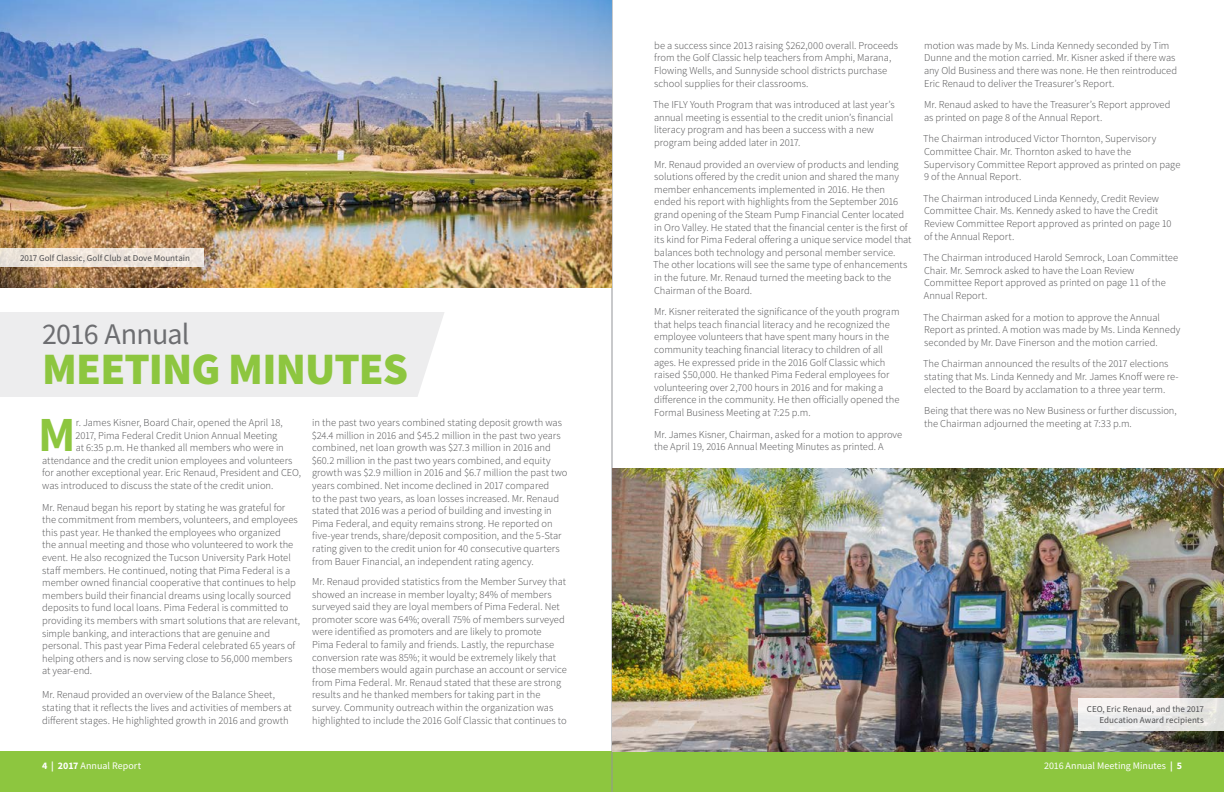
<style>
.page{position:relative;width:1224px;height:792px;background:#fff}
.page>*{position:absolute;margin:0;border:0;box-sizing:border-box;transform-origin:0 0}
.t1{font:700 49.2px "Source Sans Pro";color:#8dc63f}
.t2{font:900 45px "Source Sans Pro";letter-spacing:-.02em;color:#8dc63f}
.t3{font:30px "Source Sans Pro";letter-spacing:-.025em;color:#6d6e71}
.t4{font:300 10.5px/12.6px "Source Sans Pro";color:#4d4d4f}
.t5{font:10px "Source Sans Pro";color:#fff}
.t6{font:9px/10.8px "Source Sans Pro";letter-spacing:.005em;color:#4d4d4f;text-align:right}
.s1{font-weight:700}
</style>
<div class="page">
<div style="left:0;top:751px;width:1224px;height:41px;background:#8dc63f"></div>
<hr style="left:612px;top:0;width:1px;height:792px;background:#939598">
<div style="left:0;top:312px;width:444px;height:85px;background:#ededee"></div>
<img style="left:0;top:0;width:612px;height:288px">
<img style="left:612px;top:468px;width:612px;height:283px">
<div style="left:1078px;top:699px;width:146px;height:32px;background:linear-gradient(to right,#f4f3f4,#e4e4e0)"></div>
<div style="left:0;top:249px;width:204px;height:18px;background:#efe6dd"></div>
<p class="t6" style="left:20px;top:252px;width:172px">2017 Golf Classic, Golf Club at Dove Mountain</p>
<h3 class="t3" style="left:42px;top:315px;width:149px">2016 Annual</h3>
<h2 class="t2" style="left:42px;top:338px;width:368px">MEETING MINUTES</h2>
<p class="t4" style="left:312px;top:416px;width:257px">in the past two years combined stating deposit growth was $24.4 million in 2016 and $45.2 million in the past two years combined, net loan growth was $27.3 million in 2016 and $60.2 million in the past two years combined, and equity growth was $2.9 million in 2016 and $6.7 million the past two years combined. Net income declined in 2017 compared<br>to the past two years, as loan losses increased. Mr. Renaud stated that 2016 was a period of building and investing in Pima Federal, and equity remains strong. He reported on five-year trends, share/deposit composition, and the 5-Star rating given to the credit union for 40 consecutive quarters from Bauer Financial, an independent rating agency.</p>
<p class="t4" style="left:312px;top:575px;width:256px">Mr. Renaud provided statistics from the Member Survey that showed an increase in member loyalty; 84% of members surveyed said they are loyal members of Pima Federal. Net promoter score was 64%; overall 75% of members surveyed were identified as promoters and are likely to promote<br>Pima Federal to family and friends. Lastly, the repurchase conversion rate was 85%; it would be extremely likely that those members would again purchase an account or service from Pima Federal. Mr. Renaud stated that these are strong results and he thanked members for taking part in the survey. Community outreach within the organization was highlighted to include the 2016 Golf Classic that continues to</p>
<h1 class="t1" style="left:38px;top:402px;width:39px">M</h1>
<p class="t4" style="left:76px;top:416px;width:208px">r. James Kisner, Board Chair, opened the April 18,</p>
<p class="t4" style="left:75px;top:429px;width:203px">2017, Pima Federal Credit Union Annual Meeting</p>
<p class="t4" style="left:76px;top:441px;width:210px">at 6:35 p.m. He thanked all members who were in</p>
<p class="t4" style="left:42px;top:454px;width:252px">attendance and the credit union employees and volunteers</p>
<p class="t4" style="left:42px;top:467px;width:260px">for another exceptional year. Eric Renaud, President and CEO,</p>
<p class="t4" style="left:42px;top:479px;width:233px">was introduced to discuss the state of the credit union.</p>
<p class="t4" style="left:42px;top:501px;width:260px">Mr. Renaud began his report by stating he was grateful for the commitment from members, volunteers, and employees this past year. He thanked the employees who organized<br>the annual meeting and those who volunteered to work the event. He also recognized the Tucson University Park Hotel staff members. He continued, noting that Pima Federal is a member owned financial cooperative that continues to help members build their financial dreams using locally sourced deposits to fund local loans. Pima Federal is committed to providing its members with smart solutions that are relevant, simple banking, and interactions that are genuine and personal. This past year Pima Federal celebrated 65 years of helping others and is now serving close to 56,000 members at year-end.</p>
<p class="t4" style="left:42px;top:689px;width:251px">Mr. Renaud provided an overview of the Balance Sheet, stating that it reflects the lives and activities of members at different stages. He highlighted growth in 2016 and growth</p>
<p class="t4" style="left:654px;top:39px;width:246px">be a success since 2013 raising $262,000 overall. Proceeds from the Golf Classic help teachers from Amphi, Marana, Flowing Wells, and Sunnyside school districts purchase school supplies for their classrooms.</p>
<p class="t4" style="left:653px;top:99px;width:243px">The IFLY Youth Program that was introduced at last year’s annual meeting is essential to the credit union’s financial literacy program and has been a success with a new program being added later in 2017.</p>
<p class="t4" style="left:653px;top:158px;width:260px">Mr. Renaud provided an overview of products and lending solutions offered by the credit union and shared the many member enhancements implemented in 2016. He then ended his report with highlights from the September 2016 grand opening of the Steam Pump Financial Center located in Oro Valley. He stated that the financial center is the first of its kind for Pima Federal offering a unique service model that balances both technology and personal member service.<br>The other locations will see the same type of enhancements in the future. Mr. Renaud turned the meeting back to the Chairman of the Board.</p>
<p class="t4" style="left:654px;top:306px;width:247px">Mr. Kisner reiterated the significance of the youth program that helps teach financial literacy and he recognized the employee volunteers that have spent many hours in the community teaching financial literacy to children of all ages. He expressed pride in the 2016 Golf Classic which raised $50,000. He thanked Pima Federal employees for volunteering over 2,700 hours in 2016 and for making a difference in the community. He then officially opened the Formal Business Meeting at 7:25 p.m.</p>
<p class="t4" style="left:654px;top:428px;width:250px">Mr. James Kisner, Chairman, asked for a motion to approve the April 19, 2016 Annual Meeting Minutes as printed. A</p>
<p class="t4" style="left:924px;top:39px;width:255px">motion was made by Ms. Linda Kennedy seconded by Tim Dunne and the motion carried. Mr. Kisner asked if there was any Old Business and there was none. He then reintroduced Eric Renaud to deliver the Treasurer’s Report.</p>
<p class="t4" style="left:924px;top:98px;width:248px">Mr. Renaud asked to have the Treasurer’s Report approved as printed on page 8 of the Annual Report.</p>
<p class="t4" style="left:923px;top:133px;width:259px">The Chairman introduced Victor Thornton, Supervisory Committee Chair. Mr. Thornton asked to have the Supervisory Committee Report approved as printed on page 9 of the Annual Report.</p>
<p class="t4" style="left:923px;top:192px;width:250px">The Chairman introduced Linda Kennedy, Credit Review Committee Chair. Ms. Kennedy asked to have the Credit Review Committee Report approved as printed on page 10 of the Annual Report.</p>
<p class="t4" style="left:923px;top:251px;width:257px">The Chairman introduced Harold Semrock, Loan Committee Chair. Mr. Semrock asked to have the Loan Review Committee Report approved as printed on page 11 of the Annual Report.</p>
<p class="t4" style="left:923px;top:311px;width:259px">The Chairman asked for a motion to approve the Annual<br>Report as printed. A motion was made by Ms. Linda Kennedy seconded by Mr. Dave Finerson and the motion carried.</p>
<p class="t4" style="left:923px;top:358px;width:257px">The Chairman announced the results of the 2017 elections stating that Ms. Linda Kennedy and Mr. James Knoff were re&shy;elected to the Board by acclamation to a three year term.</p>
<p class="t4" style="left:924px;top:404px;width:254px">Being that there was no New Business or further discussion, the Chairman adjourned the meeting at 7:33 p.m.</p>
<p class="t6" style="left:1087px;top:703px;width:119px">CEO, Eric Renaud, and the 2017<br>Education Award recipients</p>
<p class="t5" style="left:42px;top:760px;width:101px"><span class="s1">4 | 2017</span> Annual Report</p>
<p class="t5" style="left:1044px;top:760px;width:139px">2016 Annual Meeting Minutes <span class="s1">| 5</span></p>
</div>
